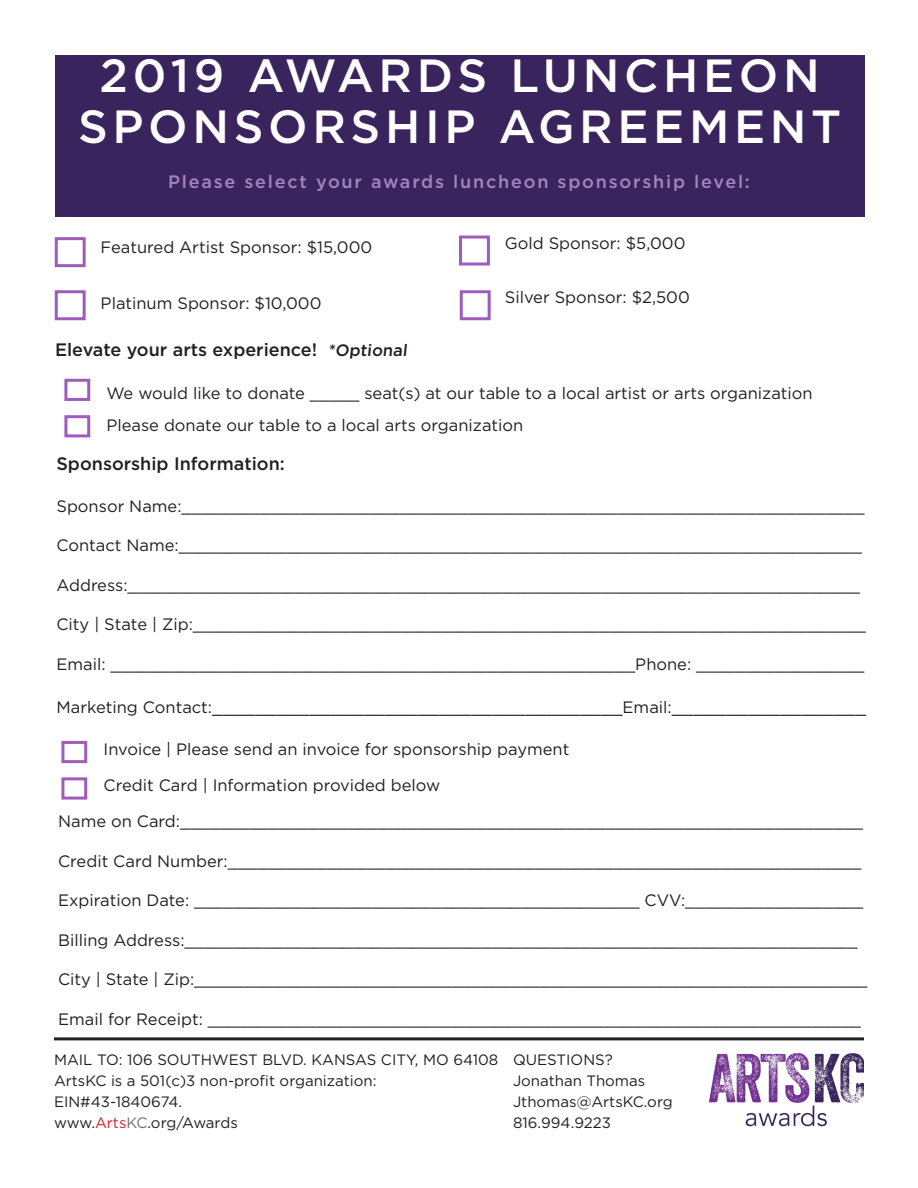
<style>
.page{position:relative;width:918px;height:1188px;background:#fff}
.page>*{position:absolute;margin:0;border:0;box-sizing:border-box;transform-origin:0 0}
.t1{font:500 46.5px "Gotham";letter-spacing:.1em;color:#fff}
.t2{font:18px "Gotham";color:#231f20}
.t3{font:500 18px "Gotham";color:#231f20}
.t4{font:500 18px "Gotham";letter-spacing:.1em;color:#a486be}
.t5{font:16.5px "Gotham";color:#231f20}
.t6{font:15px "Gotham";color:#231f20}
.s1{font-size:16.5px}
.s2{color:#d52029}
.s3{color:#6d6e70}
</style>
<div class="page">
<div style="left:55px;top:55px;width:810px;height:162px;background:#39245d"></div>
<div style="left:61px;top:741px;width:26px;height:22px;border:3px solid #9e5cbd"></div>
<hr style="left:54px;top:1037px;width:810px;height:3px;background:#231f20">
<div style="left:61px;top:777px;width:26px;height:23px;border:3px solid #9e5cbd"></div>
<div style="left:55px;top:237px;width:31px;height:30px;border:3px solid #9e5cbd"></div>
<div style="left:55px;top:290px;width:31px;height:30px;border:3px solid #9e5cbd"></div>
<div style="left:459px;top:236px;width:31px;height:30px;border:3px solid #9e5cbd"></div>
<div style="left:460px;top:290px;width:31px;height:30px;border:3px solid #9e5cbd"></div>
<img style="left:709px;top:1054px;width:155px;height:73px">
<div style="left:64px;top:379px;width:26px;height:22px;border:3px solid #9e5cbd"></div>
<div style="left:64px;top:415px;width:26px;height:22px;border:3px solid #9e5cbd"></div>
<p class="t1" style="left:100px;top:49px;width:722px">2019 AWARDS LUNCHEON</p>
<p class="t1" style="left:78px;top:100px;width:765px">SPONSORSHIP AGREEMENT</p>
<p class="t4" style="left:168px;top:172px;width:583px">Please select your awards luncheon sponsorship level:</p>
<p class="t5" style="left:101px;top:238px;width:273px">Featured Artist Sponsor: $15,000</p>
<p class="t5" style="left:101px;top:294px;width:222px">Platinum Sponsor: $10,000</p>
<p class="t3" style="left:55px;top:340px;width:356px">Elevate your arts experience! <span class="s1">*Optional</span></p>
<p class="t5" style="left:505px;top:234px;width:182px">Gold Sponsor: $5,000</p>
<p class="t5" style="left:505px;top:288px;width:186px">Silver Sponsor: $2,500</p>
<p class="t5" style="left:106px;top:384px;width:708px">We would like to donate _____ seat(s) at our table to a local artist or arts organization</p>
<p class="t5" style="left:106px;top:416px;width:419px">Please donate our table to a local arts organization</p>
<p class="t3" style="left:56px;top:454px;width:230px">Sponsorship Information:</p>
<p class="t5" style="left:56px;top:497px;width:810px">Sponsor Name:_____________________________________________________________________</p>
<p class="t5" style="left:56px;top:536px;width:807px">Contact Name:_____________________________________________________________________</p>
<p class="t5" style="left:56px;top:576px;width:805px">Address:__________________________________________________________________________</p>
<p class="t5" style="left:56px;top:615px;width:811px">City | State | Zip:____________________________________________________________________</p>
<p class="t5" style="left:56px;top:655px;width:810px">Email: _____________________________________________________Phone: _________________</p>
<p class="t2" style="left:56px;top:697px;width:811px"><span class="s1">Marketing Contact:</span>______________________________________<span class="s1">Email:</span>__________________</p>
<p class="t5" style="left:104px;top:740px;width:467px">Invoice | Please send an invoice for sponsorship payment</p>
<p class="t5" style="left:104px;top:776px;width:338px">Credit Card | Information provided below</p>
<p class="t5" style="left:58px;top:812px;width:807px">Name on Card:_____________________________________________________________________</p>
<p class="t5" style="left:58px;top:852px;width:805px">Credit Card Number:________________________________________________________________</p>
<p class="t5" style="left:58px;top:891px;width:807px">Expiration Date: _____________________________________________ CVV:__________________</p>
<p class="t5" style="left:58px;top:931px;width:801px">Billing Address:____________________________________________________________________</p>
<p class="t5" style="left:58px;top:971px;width:811px">City | State | Zip:____________________________________________________________________</p>
<p class="t5" style="left:58px;top:1010px;width:805px">Email for Receipt: __________________________________________________________________</p>
<p class="t6" style="left:54px;top:1051px;width:446px">MAIL TO: 106 SOUTHWEST BLVD. KANSAS CITY, MO 64108</p>
<p class="t6" style="left:54px;top:1072px;width:324px">ArtsKC is a 501(c)3 non-profit organization:</p>
<p class="t6" style="left:54px;top:1093px;width:130px">EIN#43-1840674.</p>
<p class="t6" style="left:54px;top:1114px;width:185px">www.<span class="s2">Arts</span><span class="s3">KC</span>.org/Awards</p>
<p class="t6" style="left:513px;top:1051px;width:101px">QUESTIONS?</p>
<p class="t6" style="left:513px;top:1072px;width:134px">Jonathan Thomas</p>
<p class="t6" style="left:513px;top:1093px;width:161px">Jthomas@ArtsKC.org</p>
<p class="t6" style="left:513px;top:1114px;width:100px">816.994.9223</p>
</div>
